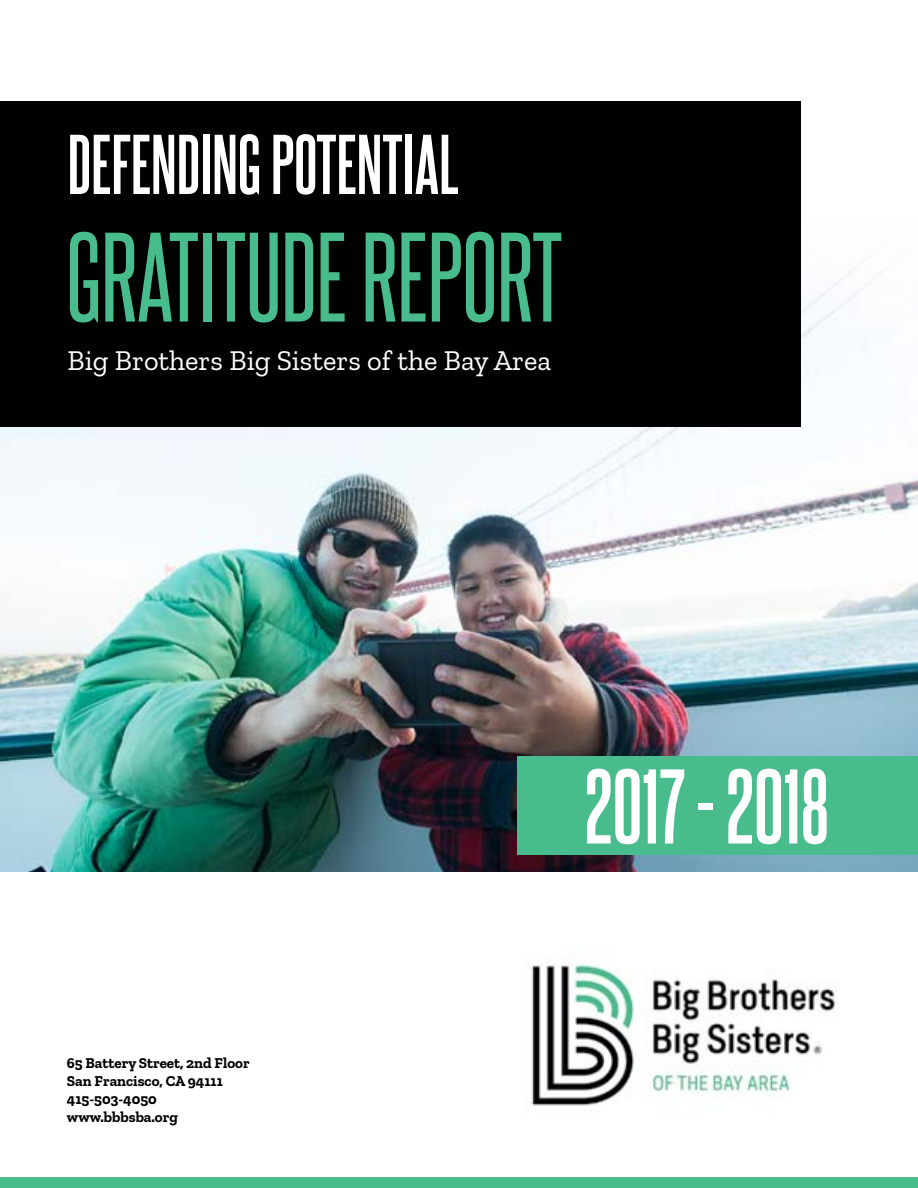
<style>
.page{position:relative;width:918px;height:1188px;background:#fff}
.page>*{position:absolute;margin:0;border:0;box-sizing:border-box;transform-origin:0 0}
.t1{font:108px "Steelfish Rg";color:#49bc8d}
.t2{font:700 90px "Steelfish Rg";color:#fff}
.t3{font:700 72px "Steelfish Rg";color:#fff}
.t4{font:28.5px "Zilla Slab";color:#fff}
.t5{font:700 15px/18px "Zilla Slab";color:#000}
</style>
<div class="page">
<img style="left:0;top:330px;width:918px;height:542px">
<div style="left:517px;top:757px;width:401px;height:98px;background:#49bc8d"></div>
<svg style="left:801px;top:268px;width:82px;height:62px"></svg>
<div style="left:0;top:102px;width:801px;height:325px;background:#000101"></div>
<div style="left:0;top:1177px;width:918px;height:11px;background:#49bc8d"></div>
<img style="left:531px;top:957px;width:306px;height:149px">
<h3 class="t3" style="left:68px;top:113px;width:393px">DEFENDING POTENTIAL</h3>
<h1 class="t1" style="left:67px;top:201px;width:497px">GRATITUDE REPORT</h1>
<h3 class="t4" style="left:68px;top:345px;width:485px">Big Brothers Big Sisters of the Bay Area</h3>
<p class="t5" style="left:67px;top:1054px;width:184px">65 Battery Street, 2nd Floor<br>San Francisco, CA 94111<br>415-503-4050 www.bbbsba.org</p>
<h2 class="t2" style="left:585px;top:742px;width:246px">2017 - 2018</h2>
</div>
